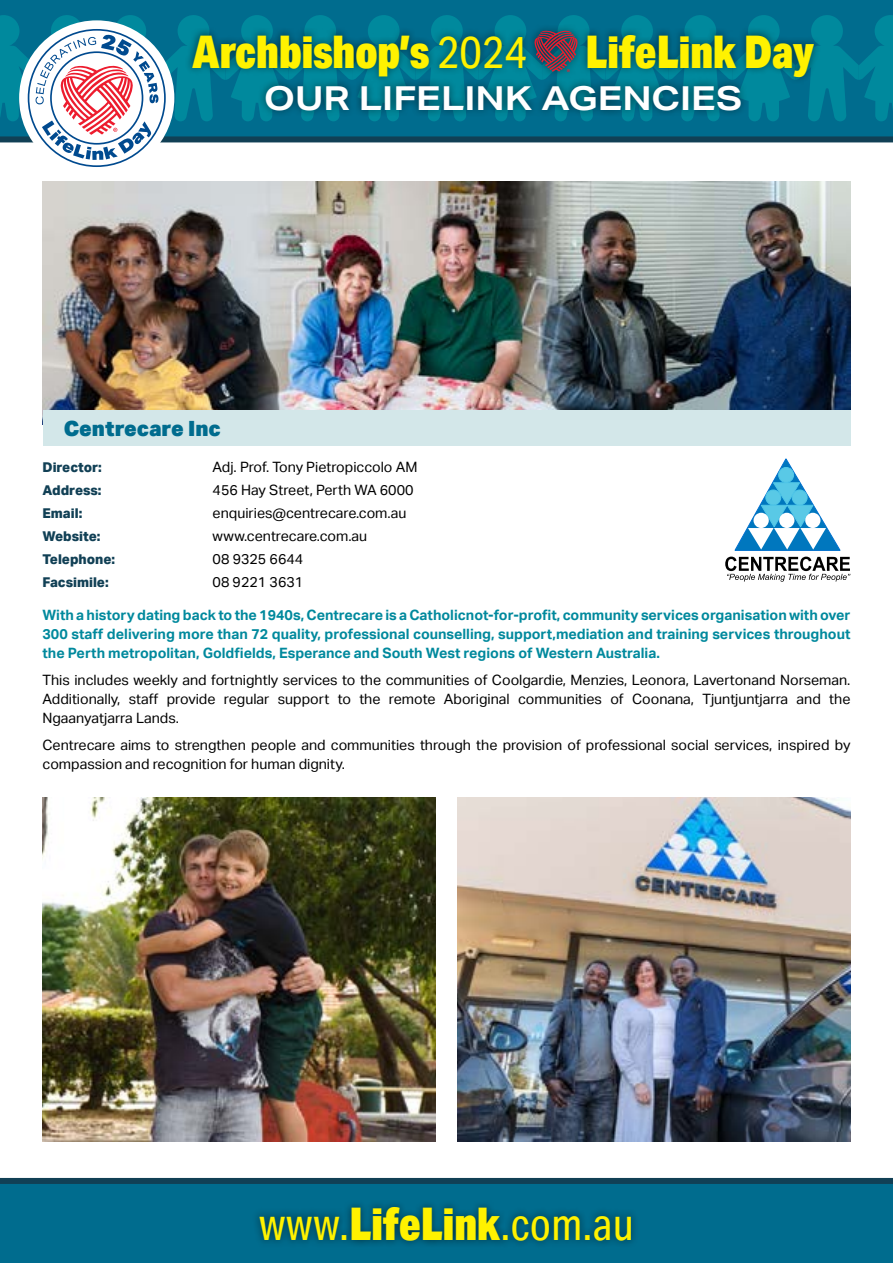
<style>
.page{position:relative;width:893px;height:1263px;background:#fff}
.page>*{position:absolute;margin:0;border:0;box-sizing:border-box;transform-origin:0 0}
.t1{font:900 45px "Aktiv Grotesk Cd";color:#fff200}
.t2{font:45px "Aktiv Grotesk Cd";color:#fff200}
.t3{font:700 33px "Aktiv Grotesk Ex";color:#fff}
.t4{font:900 21px "Aktiv Grotesk";color:#006c8e}
.t5{font:14.25px/18.8px "Aktiv Grotesk";color:#000;text-align:justify}
.t6{font:700 14.25px/18.8px "Aktiv Grotesk";color:#00899d;text-align:justify}
.t7{font:800 13.5px "Aktiv Grotesk";color:#114055}
.s1{font-weight:400}
.s2{font-weight:900}
</style>
<div class="page">
<div style="left:0;top:1178px;width:893px;height:85px;background:#006c8e"></div>
<div style="left:0;top:0;width:893px;height:136px;background:#006c8e"></div>
<div style="left:0;top:1178px;width:893px;height:6px;background:#114055"></div>
<div style="left:252px;top:1200px;width:387px;height:48px;background:#000;opacity:.5"></div>
<svg style="left:0;top:15px;width:893px;height:145px"></svg>
<img style="left:43px;top:182px;width:807px;height:228px">
<div style="left:43px;top:410px;width:807px;height:36px;background:#d3e7e9"></div>
<svg style="left:735px;top:459px;width:105px;height:91px"></svg>
<svg style="left:725px;top:557px;width:125px;height:25px"></svg>
<img style="left:43px;top:797px;width:393px;height:345px">
<img style="left:457px;top:797px;width:393px;height:344px">
<h1 class="t1" style="left:192px;top:23px;width:336px">Archbishop’s <span class="s1">2024</span></h1>
<h1 class="t1" style="left:585px;top:23px;width:231px">LifeLink Day</h1>
<h2 class="t3" style="left:264px;top:78px;width:479px">OUR LIFELINK AGENCIES</h2>
<h3 class="t4" style="left:64px;top:415px;width:158px">Centrecare Inc</h3>
<p class="t7" style="left:43px;top:459px;width:61px">Director:</p>
<p class="t5" style="left:213px;top:457px;width:206px">Adj. Prof. Tony Pietropiccolo AM</p>
<p class="t7" style="left:43px;top:482px;width:61px">Address:</p>
<p class="t5" style="left:213px;top:480px;width:202px">456 Hay Street, Perth WA 6000</p>
<p class="t7" style="left:43px;top:505px;width:41px">Email:</p>
<p class="t5" style="left:213px;top:503px;width:195px">enquiries@centrecare.com.au</p>
<p class="t7" style="left:43px;top:528px;width:60px">Website:</p>
<p class="t5" style="left:213px;top:526px;width:156px">www.centrecare.com.au</p>
<p class="t7" style="left:43px;top:551px;width:74px">Telephone:</p>
<p class="t5" style="left:213px;top:549px;width:92px">08 9325 6644</p>
<p class="t7" style="left:43px;top:574px;width:68px">Facsimile:</p>
<p class="t5" style="left:213px;top:572px;width:92px">08 9221 3631</p>
<p class="t6" style="left:43px;top:606px;width:809px">With a history dating back to the 1940s, Centrecare is a Catholicnot-for-profit, community services organisation with over 300 staff delivering more than 72 quality, professional counselling, support,mediation and training services throughout the Perth metropolitan, Goldfields, Esperance and South West regions of Western Australia.</p>
<p class="t5" style="left:43px;top:671px;width:809px">This includes weekly and fortnightly services to the communities of Coolgardie, Menzies, Leonora, Lavertonand Norseman.<br>Additionally, staff provide regular support to the remote Aboriginal communities of Coonana, Tjuntjuntjarra and the Ngaanyatjarra Lands.</p>
<p class="t5" style="left:43px;top:736px;width:809px">Centrecare aims to strengthen people and communities through the provision of professional social services, inspired by compassion and recognition for human dignity.</p>
<h1 class="t2" style="left:259px;top:1197px;width:376px">www.<span class="s2">LifeLink</span>.com.au</h1>
</div>
